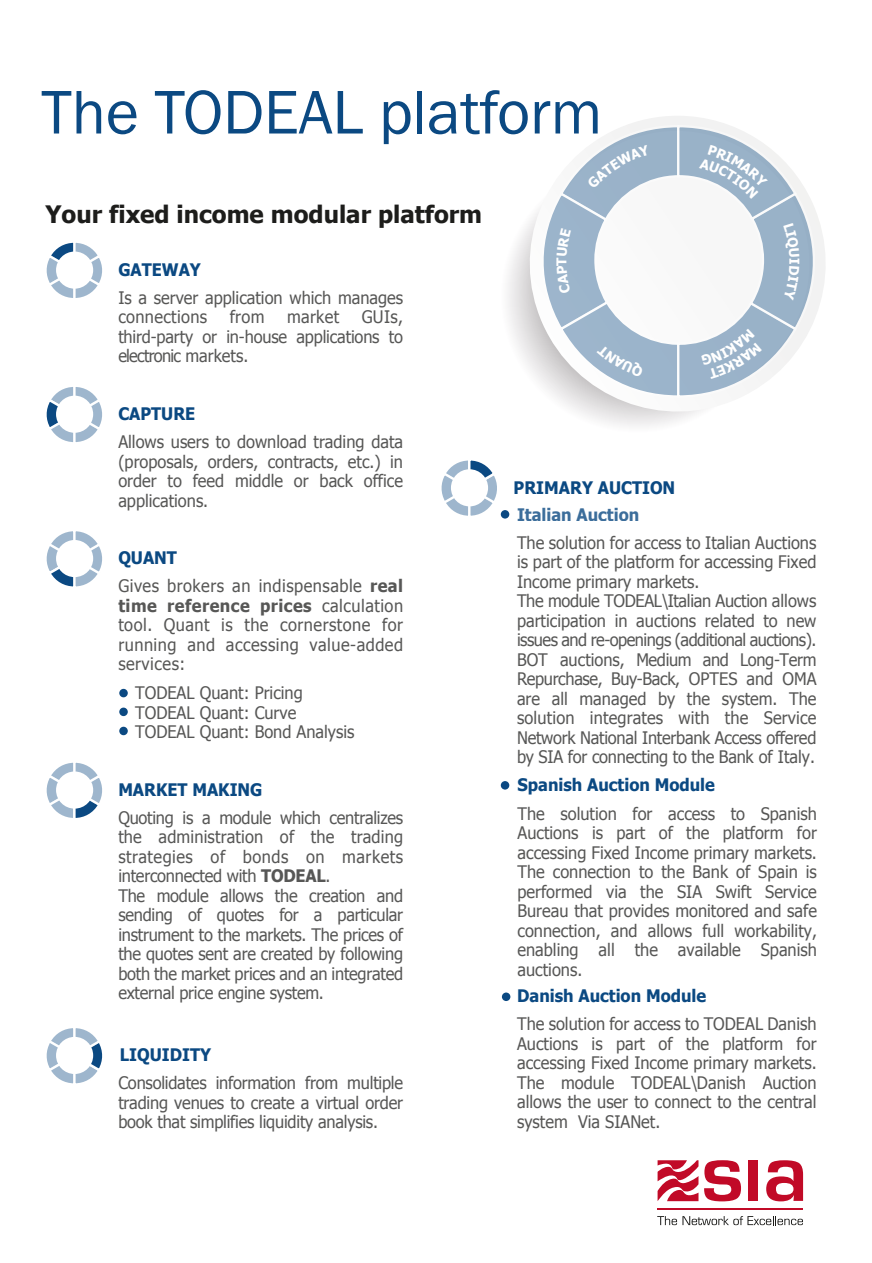
<style>
.page{position:relative;width:872px;height:1263px;background:#fff}
.page>*{position:absolute;margin:0;border:0;box-sizing:border-box;transform-origin:0 0}
.t1{font:63.75px "Franklin Gothic";letter-spacing:-.005em;color:#0b4982}
.t2{font:700 24px "Tahoma";color:#1d1d1b}
.t3{font:17.25px/19.5px "Tahoma";color:#575756;text-align:justify;scale:.95 1}
.t4{font:700 17.25px/27px "Tahoma";color:#0b4982;scale:.95 1}
.t5{font:700 13.5px "Tahoma";color:#fff}
.s1{font-weight:700}
</style>
<div class="page">
<svg style="left:704px;top:1160px;width:37px;height:41px"></svg>
<div style="left:748px;top:1161px;width:10px;height:40px;background:#c10a27"></div>
<svg style="left:766px;top:1160px;width:37px;height:41px"></svg>
<hr style="left:657px;top:1208px;width:146px;height:2px;background:#c10a27">
<svg style="left:657px;top:1216px;width:146px;height:9px"></svg>
<svg style="left:657px;top:1160px;width:41px;height:41px"></svg>
<svg style="left:509px;top:116px;width:316px;height:310px"></svg>
<svg style="left:441px;top:460px;width:56px;height:56px"></svg>
<div style="left:451px;top:469px;width:37px;height:37px;background:#fff;border-radius:50%"></div>
<div style="left:501px;top:510px;width:8px;height:9px;background:#0b4982;border-radius:50%"></div>
<div style="left:501px;top:781px;width:8px;height:8px;background:#0b4982;border-radius:50%"></div>
<div style="left:502px;top:992px;width:8px;height:9px;background:#0b4982;border-radius:50%"></div>
<svg style="left:46px;top:242px;width:56px;height:56px"></svg>
<div style="left:56px;top:252px;width:37px;height:37px;background:#fff;border-radius:50%"></div>
<svg style="left:46px;top:387px;width:56px;height:55px"></svg>
<div style="left:56px;top:396px;width:37px;height:37px;background:#fff;border-radius:50%"></div>
<svg style="left:46px;top:531px;width:56px;height:56px"></svg>
<div style="left:56px;top:540px;width:37px;height:37px;background:#fff;border-radius:50%"></div>
<svg style="left:46px;top:762px;width:56px;height:56px"></svg>
<div style="left:56px;top:771px;width:37px;height:38px;background:#fff;border-radius:50%"></div>
<div style="left:119px;top:689px;width:9px;height:8px;background:#0b4982;border-radius:50%"></div>
<div style="left:119px;top:708px;width:9px;height:8px;background:#0b4982;border-radius:50%"></div>
<div style="left:119px;top:727px;width:9px;height:8px;background:#0b4982;border-radius:50%"></div>
<svg style="left:46px;top:1028px;width:57px;height:56px"></svg>
<div style="left:56px;top:1037px;width:37px;height:37px;background:#fff;border-radius:50%"></div>
<svg style="left:541px;top:125px;width:274px;height:273px"></svg>
<h1 class="t1" style="left:41px;top:73px;width:563px">The TODEAL platform</h1>
<h2 class="t2" style="left:46px;top:198px;width:438px">Your fixed income modular platform</h2>
<p class="t4" style="left:118px;top:255px;width:88px">GATEWAY</p>
<p class="t3" style="left:118px;top:287px;width:301px">Is a server application which manages connections</p>
<p class="t3" style="left:230px;top:307px;width:38px">from</p>
<p class="t3" style="left:287px;top:307px;width:56px">market</p>
<p class="t3" style="left:118px;top:307px;width:301px;text-indent:243px">GUIs, third-party or in-house applications to electronic markets.</p>
<p class="t4" style="left:118px;top:399px;width:83px">CAPTURE</p>
<p class="t3" style="left:118px;top:431px;width:301px">Allows users to download trading data (proposals, orders, contracts, etc.) in order to feed middle or back office applications.</p>
<p class="t4" style="left:118px;top:543px;width:63px">QUANT</p>
<p class="t3" style="left:118px;top:575px;width:301px">Gives brokers an indispensable <span class="s1">real time reference prices</span> calculation tool. Quant is the cornerstone for running and accessing value-added services:</p>
<p class="t3" style="left:135px;top:682px;width:232px;text-align:left">TODEAL Quant: Pricing<br>TODEAL Quant: Curve<br>TODEAL Quant: Bond Analysis</p>
<p class="t4" style="left:118px;top:775px;width:153px">MARKET MAKING</p>
<p class="t3" style="left:118px;top:807px;width:301px;text-align:left">Quoting is a module which centralizes the administration of the trading strategies of bonds on markets interconnected with <span class="s1">TODEAL</span>.<br>The module allows the creation and sending of quotes for a particular instrument to the markets. The prices of the quotes sent are created by following both the market prices and an integrated external price engine system.</p>
<p class="t4" style="left:120px;top:1040px;width:98px">LIQUIDITY</p>
<p class="t3" style="left:118px;top:1072px;width:301px">Consolidates information from multiple trading venues to create a virtual order book that simplifies liquidity analysis.</p>
<p class="t5" style="left:552px;top:266px;width:10px;rotate:-90deg">T</p>
<p class="t5" style="left:804px;top:258px;width:8px;rotate:90deg">I</p>
<p class="t4" style="left:513px;top:473px;width:172px">PRIMARY AUCTION<br>Italian Auction</p>
<p class="t3" style="left:517px;top:532px;width:317px;text-align:left">The solution for access to Italian Auctions is part of the platform for accessing Fixed Income primary markets.<br>The module TODEAL\Italian Auction allows participation in auctions related to new issues and re-openings (additional auctions).<br>BOT auctions, Medium and Long-Term Repurchase, Buy-Back, OPTES and OMA are all managed by the system. The solution integrates with the Service Network National Interbank Access offered by SIA for connecting to the Bank of Italy.</p>
<p class="t3" style="left:517px;top:803px;width:317px">The solution for access to Spanish Auctions is part of the platform for accessing Fixed Income primary markets.<br>The connection to the Bank of Spain is performed via the SIA Swift Service Bureau that provides monitored and safe connection, and allows full workability, enabling all the available Spanish auctions.</p>
<p class="t4" style="left:517px;top:771px;width:209px">Spanish Auction Module</p>
<p class="t4" style="left:517px;top:981px;width:201px">Danish Auction Module</p>
<p class="t3" style="left:517px;top:1014px;width:317px">The solution for access to TODEAL Danish Auctions is part of the platform for accessing Fixed Income primary markets.<br>The module TODEAL\Danish Auction allows the user to connect to the central system Via SIANet.</p>
</div>
